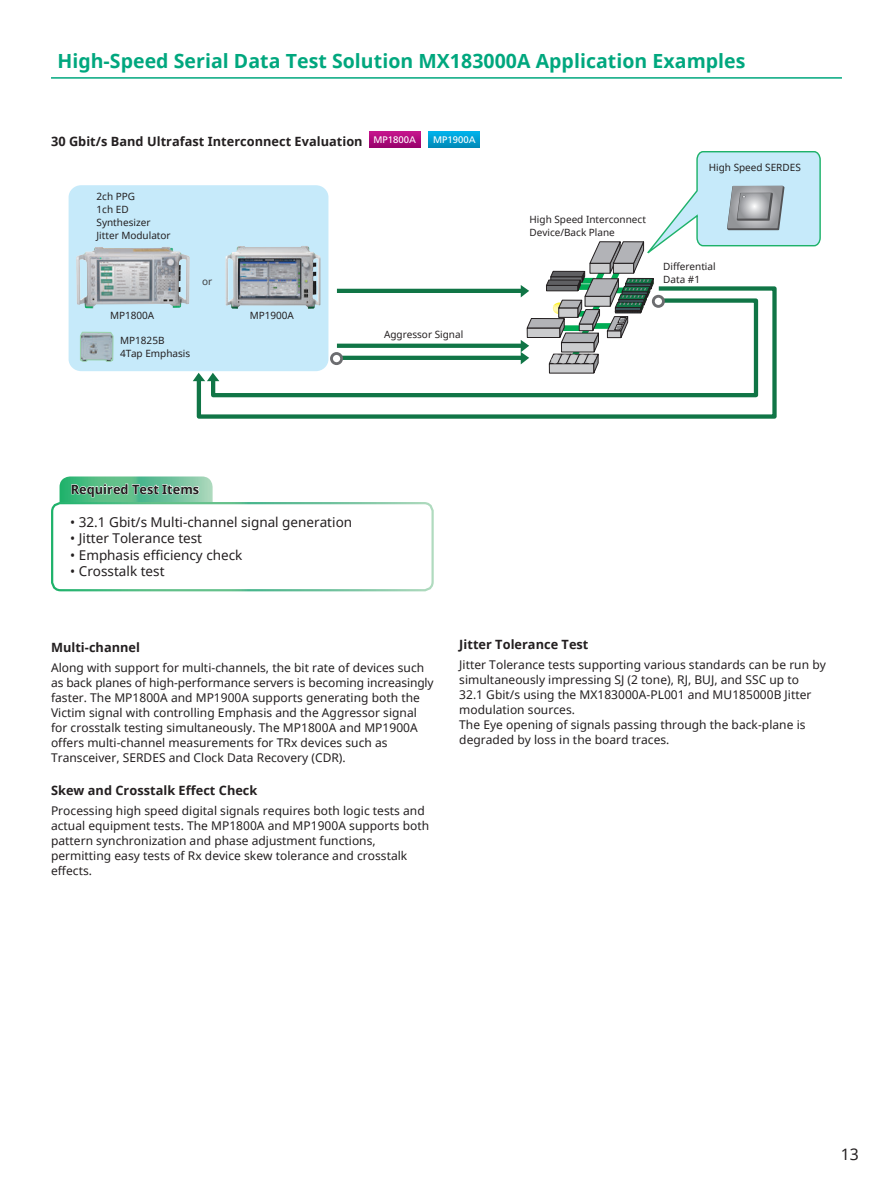
<style>
.page{position:relative;width:893px;height:1187px;background:#fff}
.page>*{position:absolute;margin:0;border:0;box-sizing:border-box;transform-origin:0 0}
.t1{font:700 19.5px "Noto Sans";letter-spacing:.005em;color:#00a77e}
.t2{font:15.75px "Noto Sans";color:#231f20}
.t3{font:13.5px "Noto Sans";color:#231f20}
.t4{font:700 12.75px "Noto Sans";letter-spacing:.005em;color:#231f20}
.t5{font:12px/15px "Noto Sans";letter-spacing:.005em;color:#231f20}
.t6{font:10.05px/12.9px "Noto Sans";color:#231f20}
.t7{font:10.05px "Noto Sans";color:#3e3e3f}
.t8{font:9.6px "Frutiger LT Std";color:#fff}
</style>
<div class="page">
<div style="left:69px;top:185px;width:259px;height:186px;background:#c6eafa;border-radius:12px"></div>
<svg style="left:195px;top:284px;width:582px;height:135px"></svg>
<svg style="left:209px;top:296px;width:551px;height:103px"></svg>
<div style="left:337px;top:343px;width:184px;height:5px;background:#107546"></div>
<hr style="left:337px;top:289px;width:184px;height:4px;background:#107546">
<div style="left:342px;top:355px;width:179px;height:5px;background:#107546"></div>
<svg style="left:193px;top:373px;width:26px;height:8px"></svg>
<div style="left:330px;top:352px;width:13px;height:13px;border:3px solid #6c6d70;border-radius:50%"></div>
<svg style="left:80px;top:331px;width:34px;height:41px"></svg>
<svg style="left:521px;top:151px;width:300px;height:223px"></svg>
<img style="left:76px;top:247px;width:114px;height:61px">
<img style="left:225px;top:246px;width:96px;height:63px">
<svg style="left:429px;top:132px;width:51px;height:16px"></svg>
<svg style="left:369px;top:132px;width:51px;height:16px"></svg>
<hr style="left:51px;top:77px;width:791px;height:2px;background:#00a77e">
<svg style="left:60px;top:476px;width:153px;height:26px;background:#80cba6"></svg>
<div style="left:51px;top:502px;width:383px;height:89px;border:2px solid #fff;border-radius:9px"></div>
<h1 class="t1" style="left:57px;top:47px;width:690px">High-Speed Serial Data Test Solution MX183000A Application Examples</h1>
<p class="t4" style="left:51px;top:132px;width:367px">30 Gbit/s Band Ultrafast Interconnect Evaluation <sup>MP1800A</sup></p>
<p class="t8" style="left:433px;top:134px;width:44px">MP1900A</p>
<p class="t6" style="left:97px;top:190px;width:76px">2ch PPG<br>1ch ED<br>Synthesizer<br>Jitter Modulator</p>
<p class="t7" style="left:202px;top:275px;width:12px">or</p>
<p class="t6" style="left:110px;top:309px;width:46px">MP1800A</p>
<p class="t6" style="left:250px;top:309px;width:46px">MP1900A</p>
<p class="t6" style="left:120px;top:334px;width:72px">MP1825B<br>4Tap Emphasis</p>
<p class="t6" style="left:384px;top:327px;width:81px">Aggressor Signal</p>
<p class="t4" style="left:71px;top:480px;width:130px">Required Test Items</p>
<p class="t3" style="left:70px;top:512px;width:283px">• 32.1 Gbit/s Multi-channel signal generation</p>
<p class="t3" style="left:70px;top:529px;width:133px">• Jitter Tolerance test</p>
<p class="t3" style="left:70px;top:545px;width:174px">• Emphasis efficiency check</p>
<p class="t3" style="left:70px;top:562px;width:96px">• Crosstalk test</p>
<p class="t6" style="left:530px;top:213px;width:118px">High Speed Interconnect<br>Device/Back Plane</p>
<p class="t6" style="left:709px;top:161px;width:93px">High Speed SERDES</p>
<p class="t6" style="left:663px;top:259px;width:54px">Differential<br>Data #1</p>
<p class="t4" style="left:51px;top:638px;width:91px">Multi-channel</p>
<p class="t5" style="left:51px;top:659px;width:384px">Along with support for multi-channels, the bit rate of devices such as back planes of high-performance servers is becoming increasingly faster. The MP1800A and MP1900A supports generating both the Victim signal with controlling Emphasis and the Aggressor signal for crosstalk testing simultaneously. The MP1800A and MP1900A offers multi-channel measurements for TRx devices such as Transceiver, SERDES and Clock Data Recovery (CDR).</p>
<p class="t4" style="left:51px;top:781px;width:208px">Skew and Crosstalk Effect Check</p>
<p class="t5" style="left:51px;top:802px;width:380px">Processing high speed digital signals requires both logic tests and actual equipment tests. The MP1800A and MP1900A supports both pattern synchronization and phase adjustment functions, permitting easy tests of Rx device skew tolerance and crosstalk effects.</p>
<p class="t4" style="left:459px;top:635px;width:131px">Jitter Tolerance Test</p>
<p class="t5" style="left:459px;top:657px;width:368px">Jitter Tolerance tests supporting various standards can be run by simultaneously impressing SJ (2 tone), RJ, BUJ, and SSC up to 32.1 Gbit/s using the MX183000A-PL001 and MU185000B Jitter modulation sources.<br>The Eye opening of signals passing through the back-plane is degraded by loss in the board traces.</p>
<h2 class="t2" style="left:841px;top:1143px;width:20px">13</h2>
</div>
